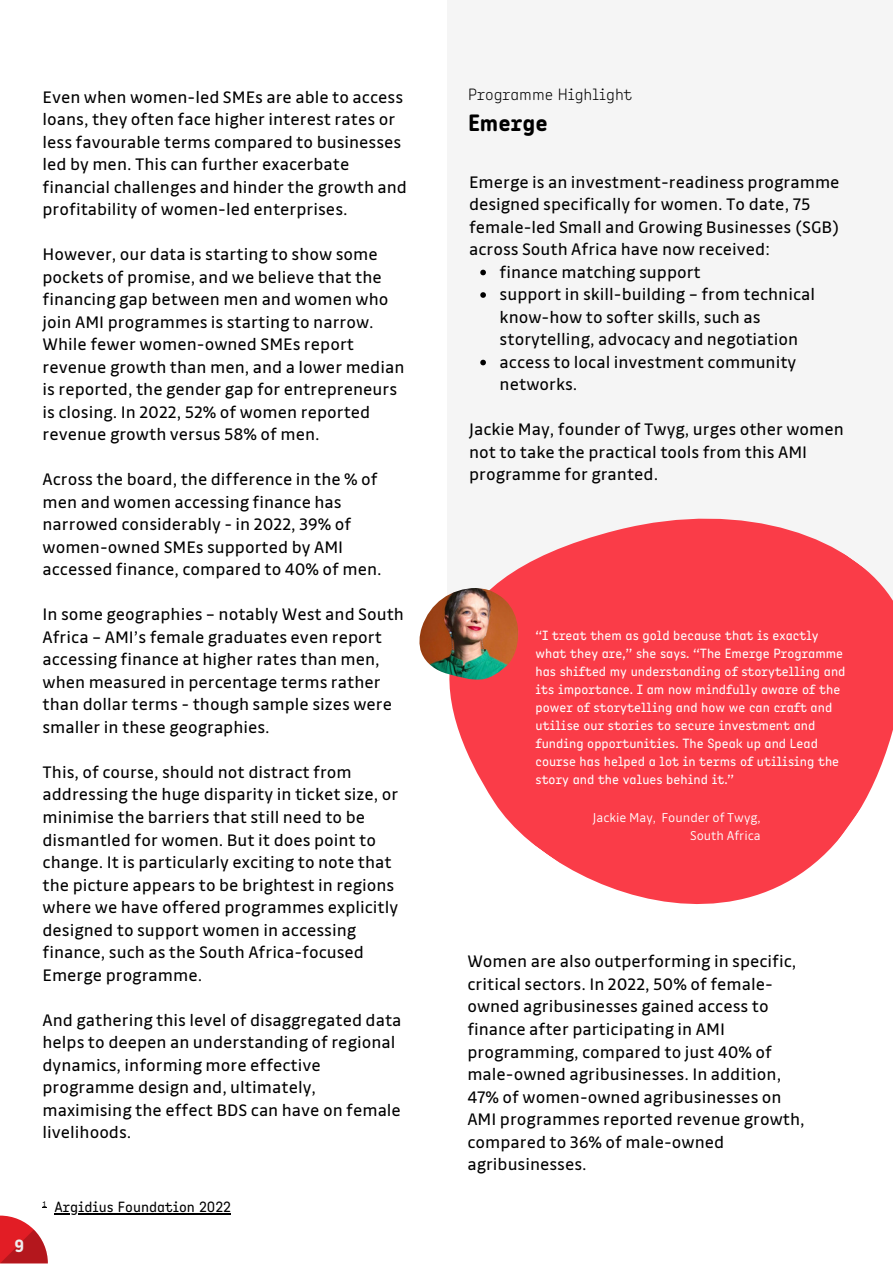
<style>
.page{position:relative;width:893px;height:1264px;background:#fff}
.page>*{position:absolute;margin:0;border:0;box-sizing:border-box;transform-origin:0 0}
.t1{font:700 24px "Angus";color:#000}
.t2{font:18px/22.5px "TRY Drive";color:#000}
.t3{font:700 18px "Angus";color:#efefef}
.t4{font:300 16.5px "Angus";color:#000}
.t5{font:15px "Angus";color:#000}
.t6{font:13.5px/18px "Angus";color:#fff}
.t7{font:300 13.5px/18px "TRY Drive";color:#fff;text-align:right}
.t8{font:8.25px "Angus";color:#000}
</style>
<div class="page">
<hr style="left:54px;top:1213px;width:177px;height:1px;background:#000">
<div style="left:446px;top:0;width:446px;height:663px;background:#f5f5f5"></div>
<svg style="left:480px;top:270px;width:6px;height:5px"></svg>
<svg style="left:480px;top:292px;width:6px;height:6px"></svg>
<svg style="left:480px;top:360px;width:6px;height:5px"></svg>
<svg style="left:449px;top:518px;width:443px;height:386px;fill:#fa3c48"></svg>
<img style="left:419px;top:588px;width:99px;height:92px">
<svg style="left:0;top:1215px;width:48px;height:48px"></svg>
<p class="t2" style="left:43px;top:85px;width:366px">Even when women-led SMEs are able to access loans, they often face higher interest rates or less favourable terms compared to businesses led by men. This can further exacerbate financial challenges and hinder the growth and profitability of women-led enterprises.</p>
<p class="t2" style="left:43px;top:243px;width:363px">However, our data is starting to show some pockets of promise, and we believe that the financing gap between men and women who join AMI programmes is starting to narrow.<br>While fewer women-owned SMEs report revenue growth than men, and a lower median is reported, the gender gap for entrepreneurs is closing. In 2022, 52% of women reported revenue growth versus 58% of men.</p>
<p class="t2" style="left:43px;top:468px;width:341px">Across the board, the difference in the % of men and women accessing finance has narrowed considerably - in 2022, 39% of women-owned SMEs supported by AMI accessed finance, compared to 40% of men.</p>
<p class="t2" style="left:43px;top:603px;width:363px">In some geographies – notably West and South Africa – AMI’s female graduates even report accessing finance at higher rates than men, when measured in percentage terms rather than dollar terms - though sample sizes were smaller in these geographies.</p>
<p class="t2" style="left:43px;top:760px;width:357px">This, of course, should not distract from addressing the huge disparity in ticket size, or minimise the barriers that still need to be dismantled for women. But it does point to change. It is particularly exciting to note that the picture appears to be brightest in regions where we have offered programmes explicitly designed to support women in accessing finance, such as the South Africa-focused Emerge programme.</p>
<p class="t2" style="left:43px;top:1008px;width:360px">And gathering this level of disaggregated data helps to deepen an understanding of regional dynamics, informing more effective programme design and, ultimately, maximising the effect BDS can have on female livelihoods.</p>
<p class="t3" style="left:15px;top:1233px;width:11px">9</p>
<p class="t8" style="left:43px;top:1198px;width:6px">1</p>
<p class="t5" style="left:54px;top:1197px;width:178px">Argidius Foundation 2022</p>
<p class="t4" style="left:468px;top:84px;width:166px">Programme Highlight</p>
<h1 class="t1" style="left:468px;top:107px;width:81px">Emerge</h1>
<p class="t2" style="left:469px;top:170px;width:372px">Emerge is an investment-readiness programme</p>
<p class="t2" style="left:469px;top:193px;width:343px">designed specifically for women. To date, 75</p>
<p class="t2" style="left:469px;top:215px;width:372px">female-led Small and Growing Businesses (SGB)</p>
<p class="t2" style="left:469px;top:238px;width:302px">across South Africa have now received:</p>
<p class="t2" style="left:499px;top:260px;width:203px">finance matching support</p>
<p class="t2" style="left:499px;top:283px;width:317px">support in skill-building – from technical</p>
<p class="t2" style="left:499px;top:305px;width:262px">know-how to softer skills, such as</p>
<p class="t2" style="left:499px;top:328px;width:300px">storytelling, advocacy and negotiation</p>
<p class="t2" style="left:499px;top:350px;width:298px">access to local investment community</p>
<p class="t2" style="left:499px;top:373px;width:79px">networks.</p>
<p class="t2" style="left:469px;top:418px;width:376px">Jackie May, founder of Twyg, urges other women not to take the practical tools from this AMI programme for granted.</p>
<p class="t6" style="left:535px;top:626px;width:311px">“I treat them as gold because that is exactly what they are,” she says. “The Emerge Programme has shifted my understanding of storytelling and its importance. I am now mindfully aware of the power of storytelling and how we can craft and utilise our stories to secure investment and funding opportunities. The Speak up and Lead course has helped a lot in terms of utilising the story and the values behind it.”</p>
<p class="t7" style="left:592px;top:808px;width:169px">Jackie May, Founder of Twyg,<br>South Africa</p>
<p class="t2" style="left:467px;top:950px;width:339px">Women are also outperforming in specific, critical sectors. In 2022, 50% of female&shy;owned agribusinesses gained access to finance after participating in AMI programming, compared to just 40% of male-owned agribusinesses. In addition, 47% of women-owned agribusinesses on AMI programmes reported revenue growth, compared to 36% of male-owned agribusinesses.</p>
</div>
